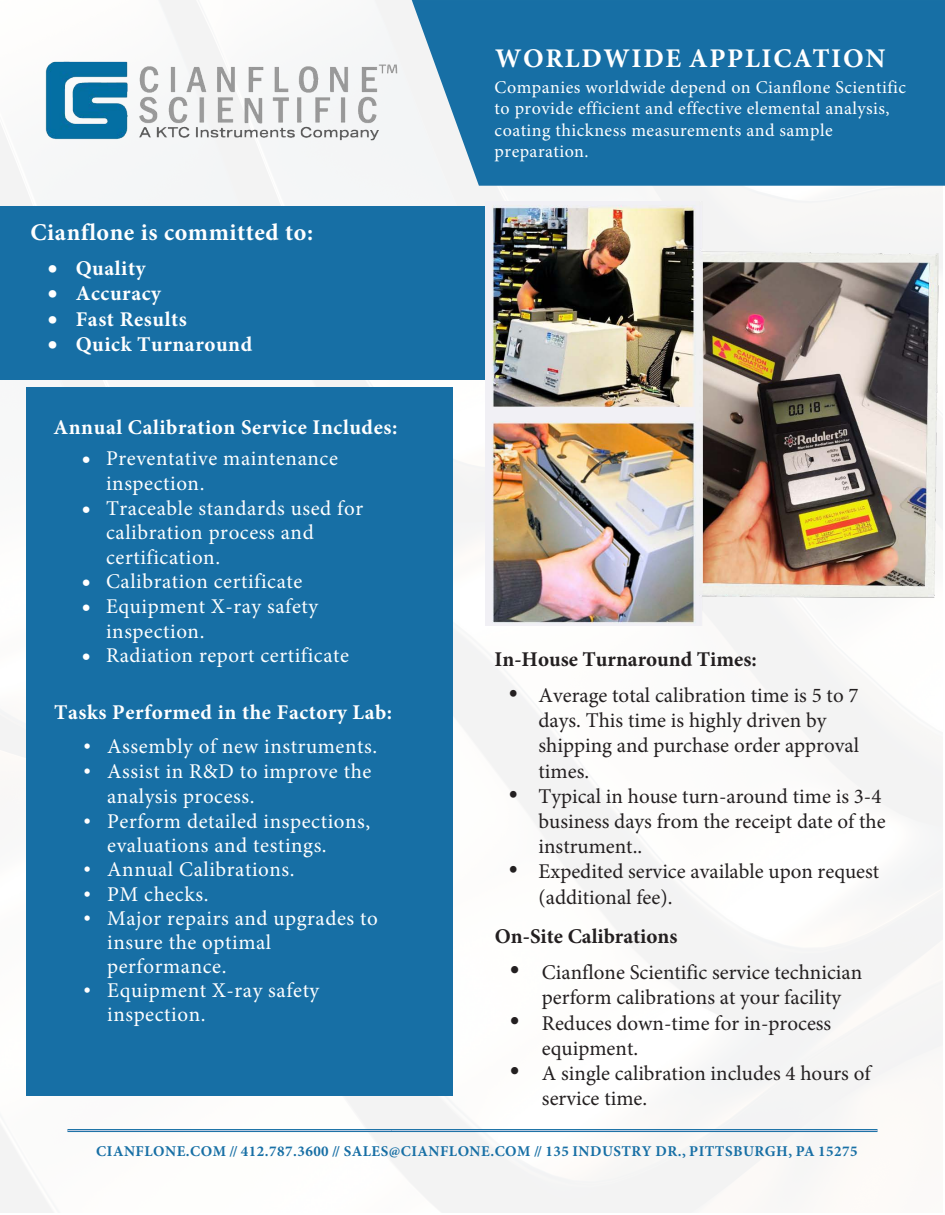
<style>
.page{position:relative;width:945px;height:1215px;background:#fff}
.page>*{position:absolute;margin:0;border:0;box-sizing:border-box;transform-origin:0 0}
.t1{font:700 27px "Minion Pro";letter-spacing:.06em;color:#fff}
.t2{font:700 24px "Minion Pro";letter-spacing:.025em;color:#fff}
.Table_Cells{font:21px/24.2px "Minion Pro";letter-spacing:.025em;color:#fff}
.t3{font:21px/25.2px "Minion Pro";color:#231f20}
.Table_Cells-2{font:700 21px "Minion Pro";letter-spacing:.03em;color:#fff}
.t4{font:700 21px "Minion Pro";color:#231f20}
.t5{font:18px/21.6px "Minion Pro";letter-spacing:.025em;color:#fff}
.Footer_P_Rule_Above{font:700 15px "Minion Pro";letter-spacing:.03em;color:#176fa5}
</style>
<div class="page">
<img style="left:0;top:0;width:943px;height:1213px">
<hr style="left:68px;top:1129px;width:810px;height:3px;background:#176fa5">
<div style="left:26px;top:387px;width:426px;height:709px;background:#176fa5"></div>
<hr style="left:68px;top:1130px;width:324px;height:1px;background:#c1cde1">
<hr style="left:392px;top:1130px;width:283px;height:1px;background:#c1cde1">
<hr style="left:675px;top:1130px;width:203px;height:1px;background:#c1cde1">
<div style="left:412px;top:0;width:533px;height:186px;background:#176fa5"></div>
<div style="left:0;top:206px;width:492px;height:174px;background:#176fa5"></div>
<img style="left:486px;top:202px;width:453px;height:424px">
<img style="left:32px;top:54px;width:377px;height:95px">
<p class="t2" style="left:30px;top:215px;width:284px">Cianflone is committed to:</p>
<p class="Table_Cells-2" style="left:48px;top:254px;width:99px">• Quality</p>
<p class="Table_Cells-2" style="left:48px;top:279px;width:115px">• Accuracy</p>
<p class="Table_Cells-2" style="left:48px;top:304px;width:141px">• Fast Results</p>
<p class="Table_Cells-2" style="left:48px;top:329px;width:206px">• Quick Turnaround</p>
<p class="t1" style="left:495px;top:39px;width:392px">WORLDWIDE APPLICATION</p>
<p class="t5" style="left:495px;top:76px;width:413px">Companies worldwide depend on Cianflone Scientific to provide efficient and effective elemental analysis, coating thickness measurements and sample preparation.</p>
<p class="Table_Cells-2" style="left:53px;top:413px;width:345px">Annual Calibration Service Includes:</p>
<p class="Table_Cells" style="left:106px;top:445px;width:233px;line-height:24.8px;text-indent:-24px">• Preventative maintenance inspection.</p>
<p class="Table_Cells" style="left:106px;top:495px;width:259px;text-indent:-24px">• Traceable standards used for calibration process and certification.</p>
<p class="Table_Cells" style="left:82px;top:569px;width:222px">• Calibration certificate</p>
<p class="Table_Cells" style="left:106px;top:594px;width:214px;text-indent:-24px">• Equipment X-ray safety inspection.</p>
<p class="Table_Cells" style="left:82px;top:643px;width:269px">• Radiation report certificate</p>
<p class="t4" style="left:495px;top:645px;width:264px">In-House Turnaround Times:</p>
<p class="t3" style="left:539px;top:682px;width:322px;text-indent:-30px">• Average total calibration time is 5 to 7 days. This time is highly driven by shipping and purchase order approval times.</p>
<p class="t3" style="left:539px;top:783px;width:349px;text-indent:-30px">• Typical in house turn-around time is 3-4 business days from the receipt date of the instrument..</p>
<p class="t3" style="left:539px;top:858px;width:342px;text-indent:-30px">• Expedited service available upon request (additional fee).</p>
<p class="t4" style="left:495px;top:922px;width:184px">On-Site Calibrations</p>
<p class="t3" style="left:509px;top:959px;width:354px;text-align:center">• Cianflone Scientific service technician perform calibrations at your facility</p>
<p class="t3" style="left:542px;top:1010px;width:291px;text-indent:-33px">• Reduces down-time for in-process equipment.</p>
<p class="t3" style="left:542px;top:1060px;width:330px;text-indent:-33px">• A single calibration includes 4 hours of service time.</p>
<p class="Table_Cells-2" style="left:54px;top:697px;width:340px">Tasks Performed in the Factory Lab:</p>
<p class="Table_Cells" style="left:83px;top:734px;width:295px">• Assembly of new instruments.</p>
<p class="Table_Cells" style="left:107px;top:758px;width:266px;line-height:24.9px;text-indent:-24px">• Assist in R&amp;D to improve the analysis process.</p>
<p class="Table_Cells" style="left:107px;top:809px;width:265px;text-indent:-24px">• Perform detailed inspections, evaluations and testings.</p>
<p class="Table_Cells" style="left:83px;top:857px;width:213px">• Annual Calibrations.</p>
<p class="Table_Cells" style="left:83px;top:881px;width:127px">• PM checks.</p>
<p class="Table_Cells" style="left:107px;top:905px;width:272px;text-indent:-24px">• Major repairs and upgrades to insure the optimal performance.</p>
<p class="Table_Cells" style="left:107px;top:978px;width:214px;text-indent:-24px">• Equipment X-ray safety inspection.</p>
<p class="Footer_P_Rule_Above" style="left:96px;top:1140px;width:763px">CIANFLONE.COM // 412.787.3600 // SALES@CIANFLONE.COM // 135 INDUSTRY DR., PITTSBURGH, PA 15275</p>
</div>
